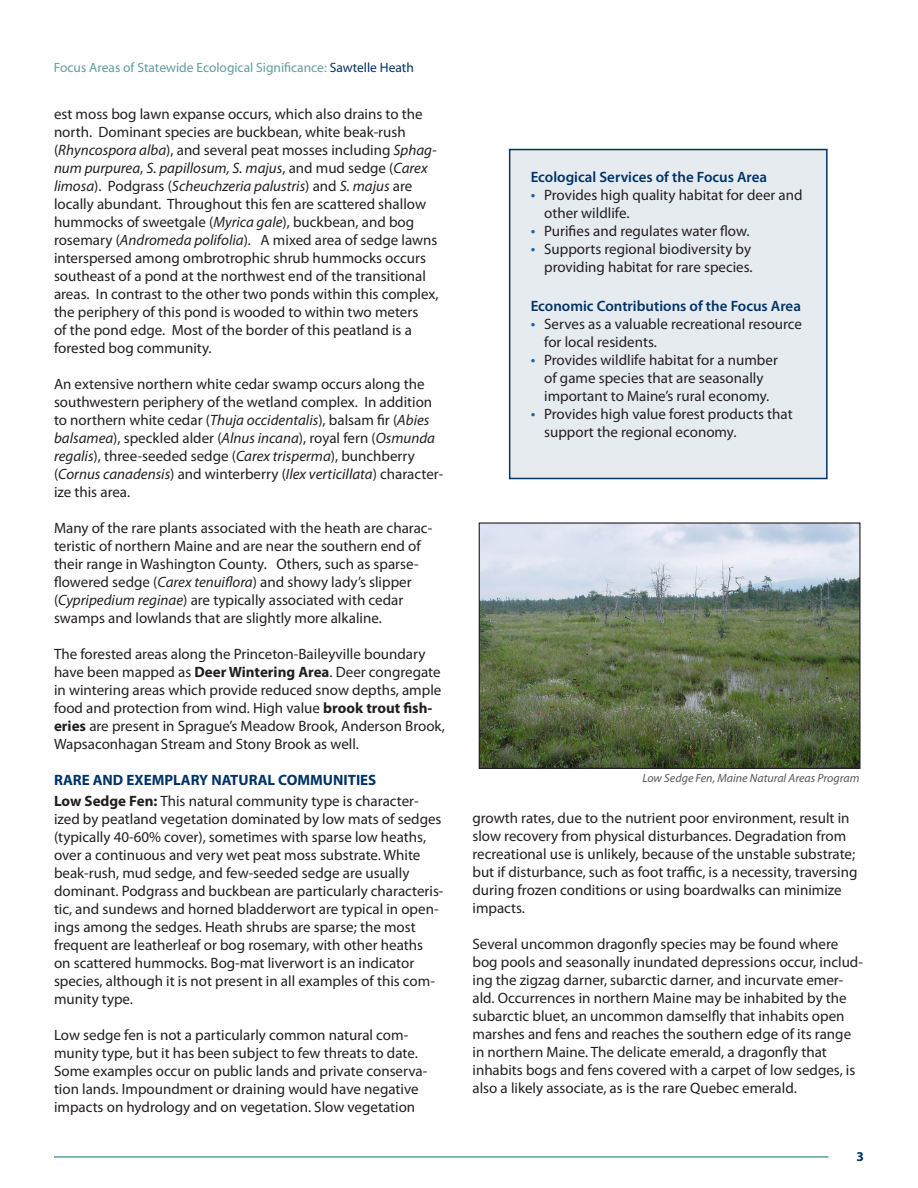
<style>
.page{position:relative;width:918px;height:1188px;background:#fff}
.page>*{position:absolute;margin:0;border:0;box-sizing:border-box;transform-origin:0 0}
.Paragraph{font:15px/18px "Myriad Pro";color:#231f20}
.Box_-_bullets{font:15px/18px "Myriad Pro";color:#231f20}
.Box_-_Heading{font:600 15px "Myriad Pro";color:#036}
.Heading_1{font:700 15px "Myriad Pro";color:#036}
.t1{font:13.5px "Myriad Pro";color:#5f9ea0}
.t2{font:700 13.5px "Myriad Pro";color:#036}
.Caption_-_Right_Just{font:italic 12px "Myriad Pro";color:#57585a}
.s1{color:#036}
.s2{font-style:italic}
.s3{font-weight:700}
.s4{font-size:16.5px;color:#286091}
</style>
<div class="page">
<hr style="left:54px;top:1156px;width:775px;height:2px;background:#5f9ea0">
<div style="left:510px;top:150px;width:317px;height:328px;background:#e6ebf0"></div>
<div style="left:509px;top:149px;width:319px;height:330px;border:2px solid #036"></div>
<img style="left:481px;top:524px;width:378px;height:243px">
<div style="left:479px;top:522px;width:382px;height:247px;border:1px solid #231f20"></div>
<p class="t1" style="left:54px;top:59px;width:361px">Focus Areas of Statewide Ecological Significance: <span class="s1">Sawtelle Heath</span></p>
<p class="Paragraph" style="left:54px;top:105px;width:386px">est moss bog lawn expanse occurs, which also drains to the north. Dominant species are buckbean, white beak-rush (<span class="s2">Rhyncospora alba</span>), and several peat mosses including <span class="s2">Sphag&shy;num purpurea</span>, <span class="s2">S. papillosum, S. majus</span>, and mud sedge (<span class="s2">Carex limosa</span>). Podgrass (<span class="s2">Scheuchzeria palustris</span>) and <span class="s2">S. majus</span> are locally abundant. Throughout this fen are scattered shallow hummocks of sweetgale (<span class="s2">Myrica gale</span>), buckbean, and bog rosemary (<span class="s2">Andromeda polifolia</span>). A mixed area of sedge lawns interspersed among ombrotrophic shrub hummocks occurs southeast of a pond at the northwest end of the transitional areas. In contrast to the other two ponds within this complex, the periphery of this pond is wooded to within two meters<br>of the pond edge. Most of the border of this peatland is a forested bog community.</p>
<p class="Paragraph" style="left:54px;top:375px;width:391px">An extensive northern white cedar swamp occurs along the southwestern periphery of the wetland complex. In addition to northern white cedar (<span class="s2">Thuja occidentalis</span>), balsam fir (<span class="s2">Abies balsamea</span>), speckled alder (<span class="s2">Alnus incana</span>), royal fern (<span class="s2">Osmunda regalis</span>), three-seeded sedge (<span class="s2">Carex trisperma</span>), bunchberry (<span class="s2">Cornus canadensis</span>) and winterberry (<span class="s2">Ilex verticillata</span>) character&shy;ize this area.</p>
<p class="Paragraph" style="left:54px;top:519px;width:380px">Many of the rare plants associated with the heath are charac&shy;teristic of northern Maine and are near the southern end of their range in Washington County. Others, such as sparse&shy;flowered sedge (<span class="s2">Carex tenuiflora</span>) and showy lady’s slipper (<span class="s2">Cypripedium reginae</span>) are typically associated with cedar swamps and lowlands that are slightly more alkaline.</p>
<p class="Paragraph" style="left:54px;top:645px;width:392px">The forested areas along the Princeton-Baileyville boundary have been mapped as <span class="s3">Deer Wintering Area</span>. Deer congregate in wintering areas which provide reduced snow depths, ample food and protection from wind. High value <span class="s3">brook trout fish&shy;eries</span> are present in Sprague’s Meadow Brook, Anderson Brook, Wapsaconhagan Stream and Stony Brook as well.</p>
<p class="Heading_1" style="left:54px;top:770px;width:324px">RARE AND EXEMPLARY NATURAL COMMUNITIES</p>
<p class="Paragraph" style="left:54px;top:792px;width:391px"><span class="s3">Low Sedge Fen:</span> This natural community type is character&shy;ized by peatland vegetation dominated by low mats of sedges (typically 40-60% cover), sometimes with sparse low heaths, over a continuous and very wet peat moss substrate. White beak-rush, mud sedge, and few-seeded sedge are usually dominant. Podgrass and buckbean are particularly characteris&shy;tic, and sundews and horned bladderwort are typical in open&shy;ings among the sedges. Heath shrubs are sparse; the most frequent are leatherleaf or bog rosemary, with other heaths<br>on scattered hummocks. Bog-mat liverwort is an indicator species, although it is not present in all examples of this com&shy;munity type.</p>
<p class="Paragraph" style="left:54px;top:1026px;width:375px">Low sedge fen is not a particularly common natural com&shy;munity type, but it has been subject to few threats to date.<br>Some examples occur on public lands and private conserva&shy;tion lands. Impoundment or draining would have negative impacts on hydrology and on vegetation. Slow vegetation</p>
<p class="Box_-_Heading" style="left:531px;top:167px;width:238px">Ecological Services of the Focus Area</p>
<p class="Box_-_bullets" style="left:544px;top:186px;width:260px;text-indent:-14px"><span class="s4">•</span> Provides high quality habitat for deer and other wildlife.</p>
<p class="Box_-_bullets" style="left:531px;top:222px;width:220px"><span class="s4">•</span> Purifies and regulates water flow.</p>
<p class="Box_-_bullets" style="left:531px;top:240px;width:224px;text-align:right"><span class="s4">•</span> Supports regional biodiversity by providing habitat for rare species.</p>
<p class="Box_-_Heading" style="left:531px;top:296px;width:272px">Economic Contributions of the Focus Area</p>
<p class="Box_-_bullets" style="left:544px;top:315px;width:259px;text-indent:-14px"><span class="s4">•</span> Serves as a valuable recreational resource for local residents.</p>
<p class="Box_-_bullets" style="left:531px;top:351px;width:249px;text-align:center"><span class="s4">•</span> Provides wildlife habitat for a number of game species that are seasonally important to Maine’s rural economy.</p>
<p class="Box_-_bullets" style="left:544px;top:405px;width:250px;text-indent:-14px"><span class="s4">•</span> Provides high value forest products that support the regional economy.</p>
<p class="Caption_-_Right_Just" style="left:642px;top:771px;width:219px">Low Sedge Fen, Maine Natural Areas Program</p>
<p class="Paragraph" style="left:472px;top:809px;width:386px">growth rates, due to the nutrient poor environment, result in slow recovery from physical disturbances. Degradation from recreational use is unlikely, because of the unstable substrate; but if disturbance, such as foot traffic, is a necessity, traversing during frozen conditions or using boardwalks can minimize impacts.</p>
<p class="Paragraph" style="left:472px;top:935px;width:392px">Several uncommon dragonfly species may be found where bog pools and seasonally inundated depressions occur, includ&shy;ing the zigzag darner, subarctic darner, and incurvate emer&shy;ald. Occurrences in northern Maine may be inhabited by the subarctic bluet, an uncommon damselfly that inhabits open marshes and fens and reaches the southern edge of its range in northern Maine. The delicate emerald, a dragonfly that inhabits bogs and fens covered with a carpet of low sedges, is also a likely associate, as is the rare Quebec emerald.</p>
<p class="t2" style="left:857px;top:1148px;width:9px">3</p>
</div>
